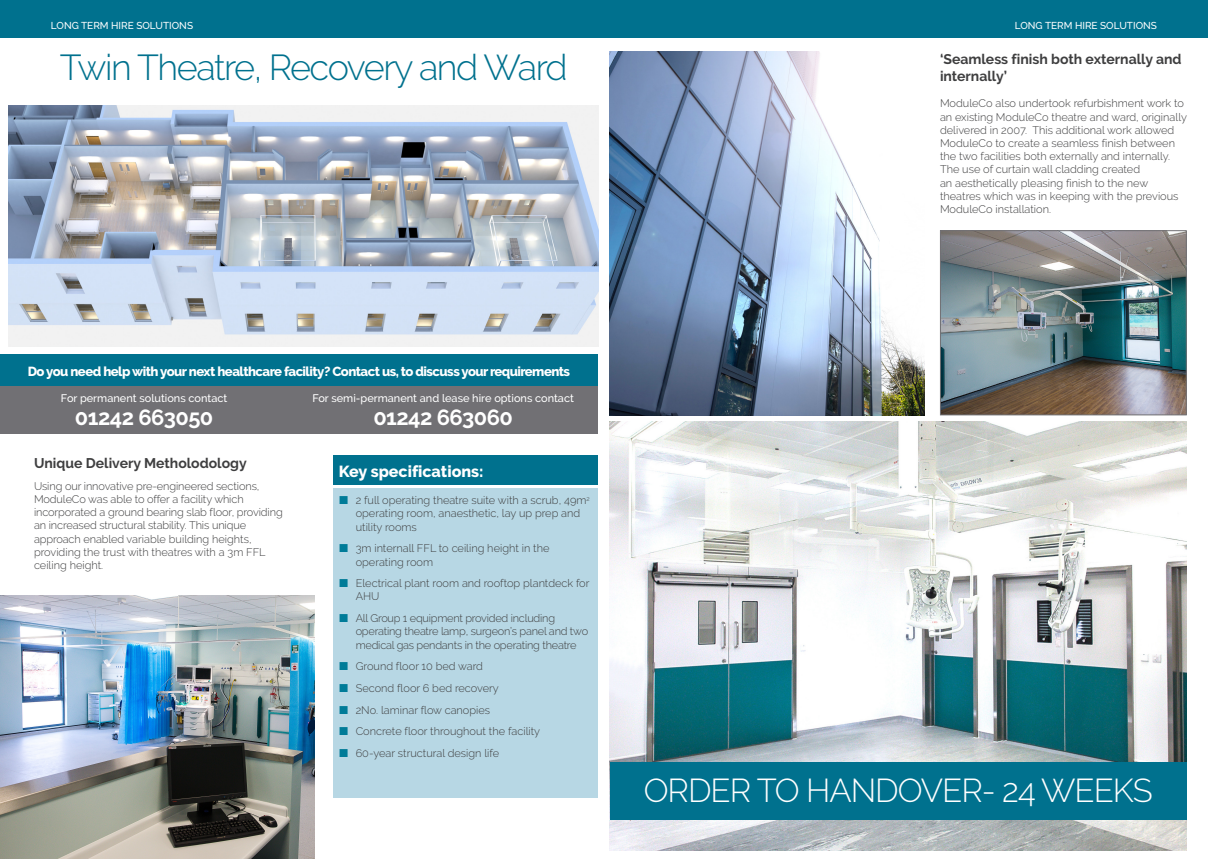
<style>
.page{position:relative;width:1208px;height:859px;background:#fff}
.page>*{position:absolute;margin:0;border:0;box-sizing:border-box;transform-origin:0 0}
.Inside_Intro{font:300 36px "Raleway";letter-spacing:-.04em;color:#00718e}
.Inside_Picture_Title{font:300 33px "Raleway";letter-spacing:-.03em;color:#fff}
.t1{font:700 21.9px "Raleway";letter-spacing:-.025em;color:#fff}
.Inside_Intro-2{font:800 16px "Raleway";color:#fff}
.Body_Text{font:700 14px/16.8px "Raleway";color:#3e3e3f}
.Cover_Title{font:800 13.1px "Raleway";letter-spacing:-.04em;color:#fff}
.Body_Text-2{font:300 11px/13.2px "Raleway";color:#3e3e3f}
.Body_Text-3{font:300 11px/13.2px "Raleway";letter-spacing:-.02em;color:#3e3e3f}
.t2{font:500 10.9px "Raleway";color:#fff}
.t3{font:500 10px "Raleway";color:#fff}
</style>
<div class="page">
<div style="left:0;top:0;width:1208px;height:37px;background:#00718e"></div>
<img style="left:9px;top:106px;width:589px;height:241px">
<img style="left:0;top:595px;width:315px;height:264px">
<img style="left:942px;top:232px;width:242px;height:181px">
<div style="left:940px;top:230px;width:246px;height:185px;border:1px solid #717074"></div>
<div style="left:333px;top:488px;width:265px;height:310px;background:#b7d7e4"></div>
<div style="left:333px;top:455px;width:265px;height:30px;background:#00718e"></div>
<img style="left:610px;top:422px;width:576px;height:428px">
<div style="left:0;top:354px;width:598px;height:33px;background:#00718e"></div>
<div style="left:0;top:386px;width:288px;height:48px;background:#717074"></div>
<div style="left:288px;top:386px;width:310px;height:48px;background:#717074"></div>
<img style="left:610px;top:51px;width:314px;height:364px">
<div style="left:610px;top:763px;width:576px;height:57px;background:#00718e"></div>
<svg style="left:339px;top:496px;width:8px;height:8px"></svg>
<svg style="left:339px;top:544px;width:8px;height:8px"></svg>
<svg style="left:339px;top:579px;width:8px;height:8px"></svg>
<svg style="left:339px;top:614px;width:8px;height:8px"></svg>
<svg style="left:339px;top:662px;width:8px;height:8px"></svg>
<svg style="left:339px;top:684px;width:8px;height:8px"></svg>
<svg style="left:339px;top:705px;width:8px;height:9px"></svg>
<svg style="left:339px;top:727px;width:8px;height:8px"></svg>
<svg style="left:339px;top:749px;width:8px;height:8px"></svg>
<p class="t3" style="left:51px;top:19px;width:144px">LONG TERM HIRE SOLUTIONS</p>
<p class="t3" style="left:1014px;top:19px;width:144px">LONG TERM HIRE SOLUTIONS</p>
<p class="Inside_Intro" style="left:60px;top:46px;width:509px">Twin Theatre, Recovery and Ward</p>
<p class="Body_Text" style="left:940px;top:51px;width:243px">‘Seamless finish both externally and internally’</p>
<p class="Body_Text-2" style="left:940px;top:97px;width:248px">ModuleCo also undertook refurbishment work to an existing ModuleCo theatre and ward, originally delivered in 2007. This additional work allowed ModuleCo to create a seamless finish between the two facilities both externally and internally.</p>
<p class="Body_Text-2" style="left:940px;top:163px;width:240px">The use of curtain wall cladding created<br>an aesthetically pleasing finish to the new theatres which was in keeping with the previous ModuleCo installation.</p>
<p class="Cover_Title" style="left:28px;top:364px;width:544px">Do you need help with your next healthcare facility? Contact us, to discuss your requirements</p>
<p class="t2" style="left:61px;top:392px;width:168px">For permanent solutions contact</p>
<p class="t1" style="left:75px;top:405px;width:140px">01242 663050</p>
<p class="t2" style="left:312px;top:392px;width:263px">For semi-permanent and lease hire options contact</p>
<p class="t1" style="left:373px;top:405px;width:141px">01242 663060</p>
<p class="Body_Text" style="left:34px;top:455px;width:214px">Unique Delivery Metholodology</p>
<p class="Body_Text-2" style="left:34px;top:479px;width:250px">Using our innovative pre-engineered sections, ModuleCo was able to offer a facility which incorporated a ground bearing slab floor, providing an increased structural stability. This unique approach enabled variable building heights, providing the trust with theatres with a 3m FFL ceiling height.</p>
<p class="Inside_Intro-2" style="left:339px;top:463px;width:146px">Key specifications:</p>
<p class="Body_Text-2" style="left:356px;top:494px;width:236px">2 full operating theatre suite with a scrub, 49m<sup>2 </sup>operating room, anaesthetic, lay up prep and utility rooms</p>
<p class="Body_Text-2" style="left:356px;top:542px;width:195px">3m internall FFL to ceiling height in the operating room</p>
<p class="Body_Text-2" style="left:356px;top:577px;width:235px">Electrical plant room and rooftop plantdeck for<br>AHU</p>
<p class="Body_Text-3" style="left:356px;top:612px;width:234px">All Group 1 equipment provided including operating theatre lamp, surgeon’s panel and two medical gas pendants in the operating theatre</p>
<p class="Body_Text-2" style="left:356px;top:660px;width:129px">Ground floor 10 bed ward</p>
<p class="Body_Text-2" style="left:356px;top:681px;width:145px">Second floor 6 bed recovery</p>
<p class="Body_Text-2" style="left:356px;top:703px;width:136px">2No. laminar flow canopies</p>
<p class="Body_Text-2" style="left:356px;top:725px;width:186px">Concrete floor throughout the facility</p>
<p class="Body_Text-2" style="left:356px;top:746px;width:145px">60-year structural design life</p>
<p class="Inside_Picture_Title" style="left:644px;top:771px;width:510px">ORDER TO HANDOVER- 24 WEEKS</p>
</div>
